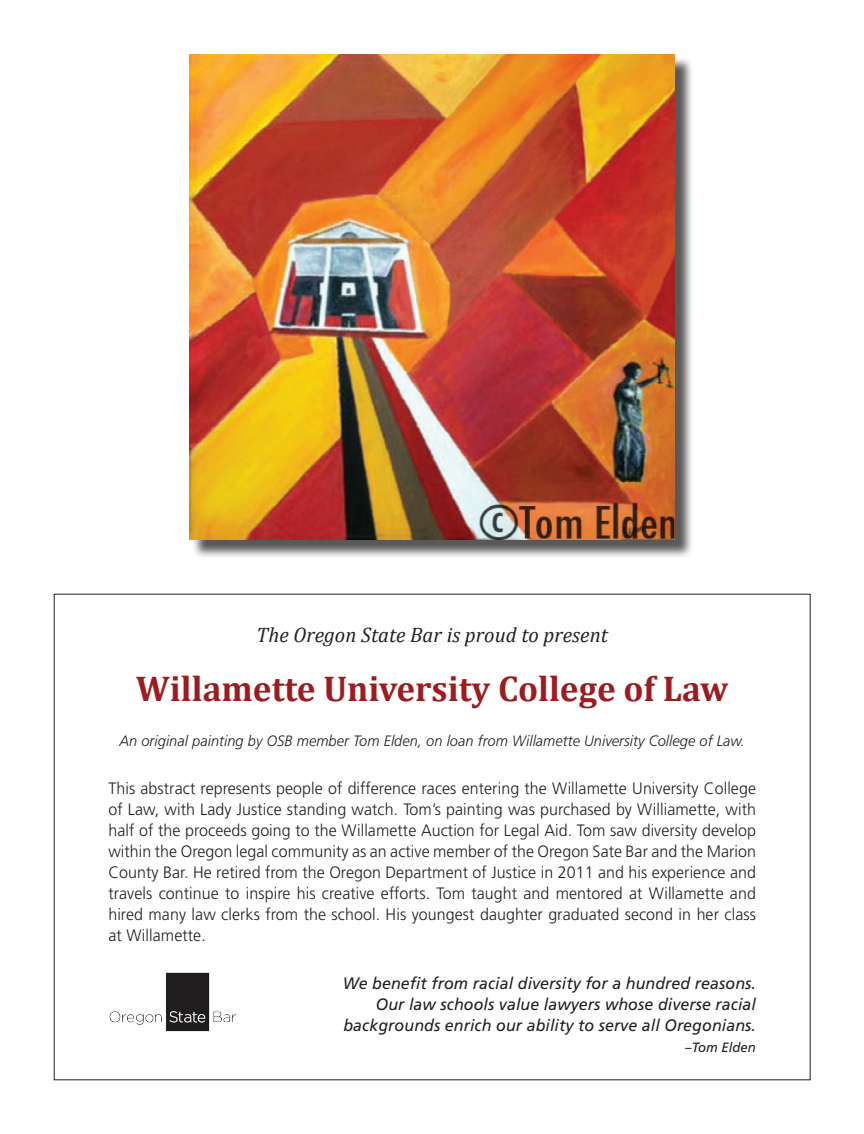
<style>
.page{position:relative;width:864px;height:1134px;background:#fff}
.page>*{position:absolute;margin:0;border:0;box-sizing:border-box;transform-origin:0 0}
.t1{font:700 36px "Cambria";color:#9c1c1f}
.t2{font:italic 21px "Cambria";letter-spacing:.005em;color:#231f20}
.t3{font:300 16.5px/21px "Frutiger LT Std";letter-spacing:.005em;color:#231f20;text-align:justify}
.t4{font:italic 16.5px/21px "Frutiger LT Std";letter-spacing:.005em;color:#231f20;text-align:right}
.t5{font:italic 300 15px "Frutiger LT Std";letter-spacing:.005em;color:#231f20}
.t6{font:italic 13.5px "Frutiger LT Std";letter-spacing:.005em;color:#231f20}
</style>
<div class="page">
<img style="left:109px;top:972px;width:128px;height:60px">
<div style="left:191px;top:56px;width:502px;height:502px;background:#231f20;opacity:.75"></div>
<img style="left:189px;top:54px;width:486px;height:486px">
<p class="t2" style="left:256px;top:620px;width:353px">The Oregon State Bar is proud to present</p>
<h1 class="t1" style="left:136px;top:663px;width:594px">Willamette University College of Law</h1>
<p class="t5" style="left:119px;top:732px;width:627px">An original painting by OSB member Tom Elden, on loan from Willamette University College of Law.</p>
<p class="t3" style="left:108px;top:778px;width:649px">This abstract represents people of difference races entering the Willamette University College of Law, with Lady Justice standing watch. Tom’s painting was purchased by Williamette, with half of the proceeds going to the Willamette Auction for Legal Aid. Tom saw diversity develop within the Oregon legal community as an active member of the Oregon Sate Bar and the Marion County Bar. He retired from the Oregon Department of Justice in 2011 and his experience and travels continue to inspire his creative efforts. Tom taught and mentored at Willamette and hired many law clerks from the school. His youngest daughter graduated second in her class at Willamette.</p>
<p class="t4" style="left:343px;top:973px;width:415px">We benefit from racial diversity for a hundred reasons.<br>Our law schools value lawyers whose diverse racial backgrounds enrich our ability to serve all Oregonians.</p>
<p class="t6" style="left:685px;top:1039px;width:72px">–Tom Elden</p>
</div>
